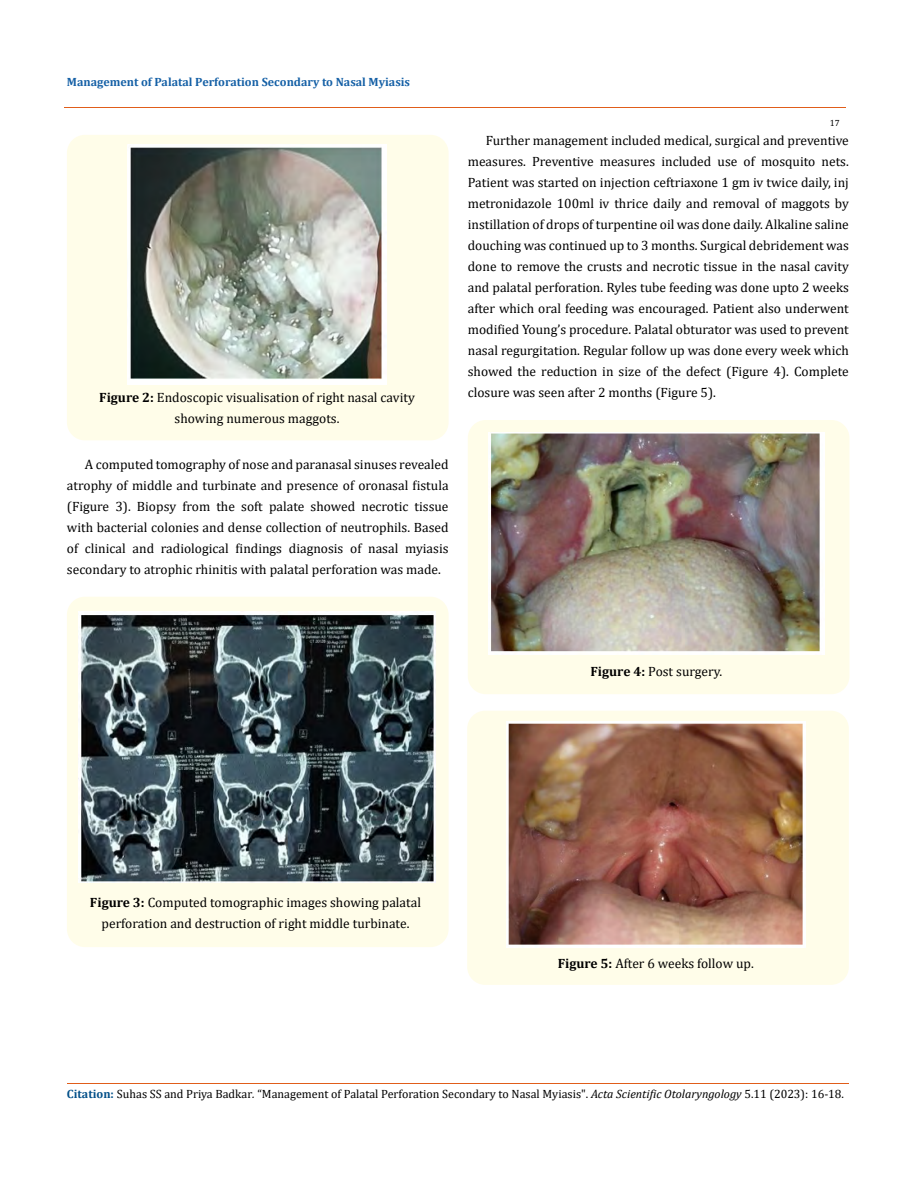
<style>
.page{position:relative;width:917px;height:1188px;background:#fff}
.page>*{position:absolute;margin:0;border:0;box-sizing:border-box;transform-origin:0 0}
.t1{font:13.5px/21px "Cambria";color:#000;text-align:center}
.t2{font:12px "Cambria";color:#000}
.t3{font:700 12px "Cambria";color:#1560a6}
.t4{font:9px "Cambria";color:#000}
.s1{font-weight:700}
.s2{font-weight:700;color:#035089}
.s3{font-style:italic}
</style>
<div class="page">
<div style="left:67px;top:135px;width:381px;height:305px;background:#fffde9;border-radius:18px"></div>
<img style="left:127px;top:145px;width:260px;height:239px">
<div style="left:67px;top:597px;width:381px;height:350px;background:#fffde9;border-radius:18px"></div>
<img style="left:79px;top:611px;width:356px;height:271px">
<div style="left:468px;top:420px;width:381px;height:274px;background:#fffde9;border-radius:18px"></div>
<img style="left:488px;top:432px;width:336px;height:223px">
<div style="left:467px;top:711px;width:381px;height:274px;background:#fffde9;border-radius:18px"></div>
<img style="left:506px;top:721px;width:299px;height:226px">
<hr style="left:64px;top:108px;width:781px;height:1px;background:#e05d1a">
<hr style="left:67px;top:1083px;width:781px;height:1px;background:#e05d1a">
<p class="t3" style="left:67px;top:73px;width:345px">Management of Palatal Perforation Secondary to Nasal Myiasis</p>
<p class="t1" style="left:99px;top:387px;width:317px"><span class="s1">Figure 2:</span> Endoscopic visualisation of right nasal cavity showing numerous maggots.</p>
<p class="t1" style="left:67px;top:454px;width:383px;text-align:justify;text-indent:18px">A computed tomography of nose and paranasal sinuses revealed atrophy of middle and turbinate and presence of oronasal fistula (Figure 3). Biopsy from the soft palate showed necrotic tissue with bacterial colonies and dense collection of neutrophils. Based of clinical and radiological findings diagnosis of nasal myiasis secondary to atrophic rhinitis with palatal perforation was made.</p>
<p class="t4" style="left:829px;top:118px;width:11px">17</p>
<p class="t1" style="left:468px;top:130px;width:382px;text-align:justify;text-indent:18px">Further management included medical, surgical and preventive measures. Preventive measures included use of mosquito nets.<br>Patient was started on injection ceftriaxone 1 gm iv twice daily, inj metronidazole 100ml iv thrice daily and removal of maggots by instillation of drops of turpentine oil was done daily. Alkaline saline douching was continued up to 3 months. Surgical debridement was done to remove the crusts and necrotic tissue in the nasal cavity and palatal perforation. Ryles tube feeding was done upto 2 weeks after which oral feeding was encouraged. Patient also underwent modified Young’s procedure. Palatal obturator was used to prevent nasal regurgitation. Regular follow up was done every week which showed the reduction in size of the defect (Figure 4). Complete closure was seen after 2 months (Figure 5).</p>
<p class="t1" style="left:590px;top:661px;width:133px"><span class="s1">Figure 4:</span> Post surgery.</p>
<p class="t1" style="left:90px;top:891px;width:332px"><span class="s1">Figure 3:</span> Computed tomographic images showing palatal perforation and destruction of right middle turbinate.</p>
<p class="t1" style="left:557px;top:953px;width:198px"><span class="s1">Figure 5:</span> After 6 weeks follow up.</p>
<p class="t2" style="left:67px;top:1087px;width:778px"><span class="s2">Citation:</span> Suhas SS and Priya Badkar<span class="s3">.</span> “Management of Palatal Perforation Secondary to Nasal Myiasis". <span class="s3">Acta Scientific Otolaryngology</span> 5.11 (2023): 16-18.</p>
</div>
